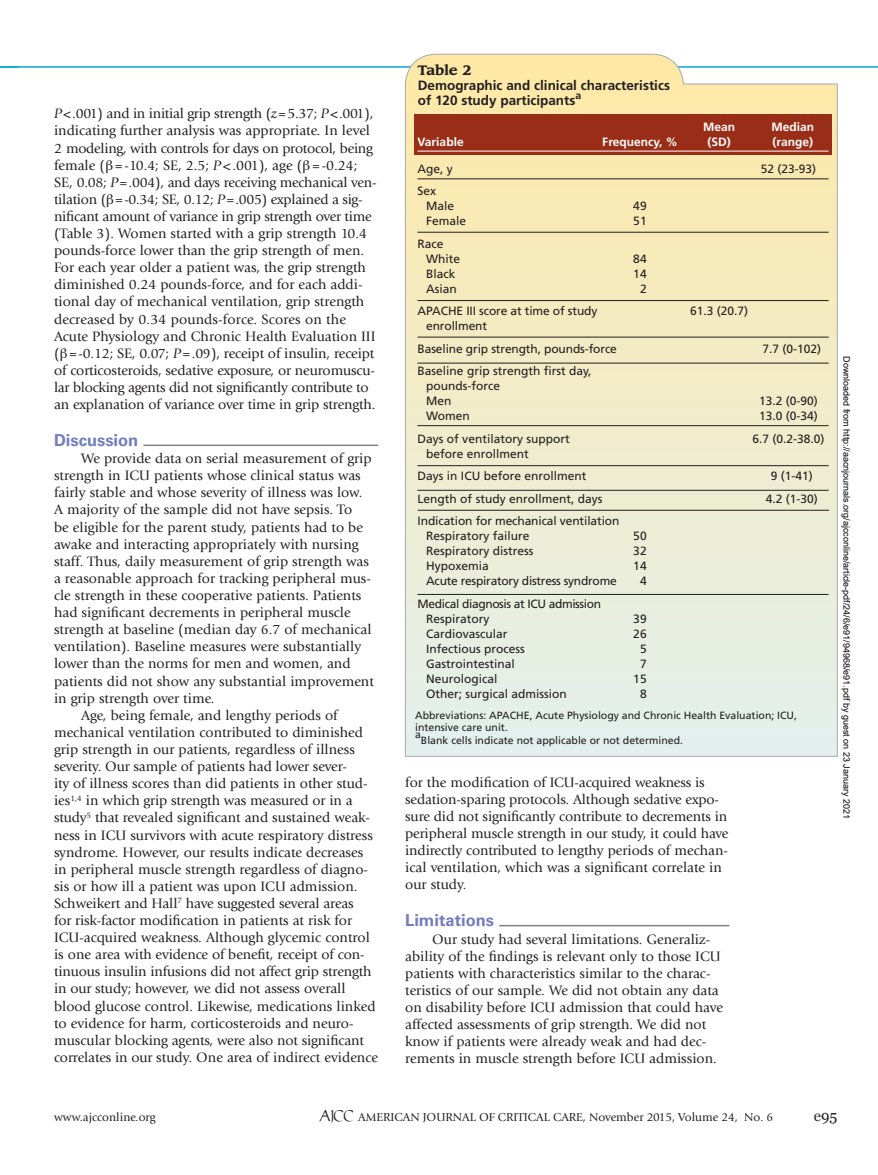
<style>
.page{position:relative;width:878px;height:1175px;background:#fff}
.page>*{position:absolute;margin:0;border:0;box-sizing:border-box;transform-origin:0 0}
.t1{font:700 16.5px "Univers LT Std";color:#717dbd}
.t2{font:15px "Georgia";color:#231f20}
.t3{font:14.25px/17.1px "Giovanni Std";color:#231f20}
.t4{font:700 13.5px/15px "Frutiger";color:#231f20}
.t5{font:700 13.5px "Leawood Std";color:#231f20}
.t6{font:12px/15px "Frutiger";color:#231f20}
.t7{font:12px "Giovanni Std";color:#231f20}
.t8{font:700 12px/15px "Frutiger";color:#fff}
.t9{font:10.5px/12.6px "Frutiger";color:#231f20}
.t10{font:9px "Arial";color:#000}
.s1{font-style:italic}
.s2{font-family:"Publius";font-size:13.5px}
</style>
<div class="page">
<hr style="left:0;top:66px;width:878px;height:2px;background:#08a6d8">
<hr style="left:143px;top:444px;width:235px;height:2px;background:#808285">
<hr style="left:499px;top:925px;width:230px;height:1px;background:#808285">
<svg style="left:405px;top:54px;width:432px;height:702px;background:#eeebcb"></svg>
<div style="left:414px;top:114px;width:417px;height:41px;background:#9a2d17"></div>
<hr style="left:417px;top:151px;width:411px;height:1px;background:#fff">
<hr style="left:417px;top:179px;width:411px;height:1px;background:#231f20">
<hr style="left:417px;top:232px;width:411px;height:1px;background:#231f20">
<hr style="left:417px;top:300px;width:411px;height:1px;background:#231f20">
<hr style="left:417px;top:337px;width:411px;height:1px;background:#231f20">
<hr style="left:417px;top:363px;width:411px;height:1px;background:#231f20">
<hr style="left:417px;top:425px;width:411px;height:1px;background:#231f20">
<hr style="left:418px;top:510px;width:411px;height:1px;background:#231f20">
<hr style="left:417px;top:465px;width:411px;height:1px;background:#231f20">
<hr style="left:417px;top:490px;width:411px;height:1px;background:#231f20">
<hr style="left:417px;top:594px;width:411px;height:1px;background:#231f20">
<p class="t3" style="left:54px;top:105px;width:324px"><span class="s1">P</span>&lt;.001) and in initial grip strength (<span class="s1">z</span>=5.37; <span class="s1">P</span>&lt;.001), indicating further analysis was appropriate. In level 2 modeling, with controls for days on protocol, being female ( =-10.4; SE, 2.5; <span class="s1">P</span>&lt;.001), age ( =-0.24; SE, 0.08; <span class="s1">P</span>=.004), and days receiving mechanical ven&shy;tilation ( =-0.34; SE, 0.12; <span class="s1">P</span>=.005) explained a sig&shy;nificant amount of variance in grip strength over time (Table 3). Women started with a grip strength 10.4 pounds-force lower than the grip strength of men.<br>For each year older a patient was, the grip strength diminished 0.24 pounds-force, and for each addi&shy;tional day of mechanical ventilation, grip strength decreased by 0.34 pounds-force. Scores on the Acute Physiology and Chronic Health Evaluation III ( =-0.12; SE, 0.07; <span class="s1">P</span>=.09), receipt of insulin, receipt of corticosteroids, sedative exposure, or neuromuscu&shy;lar blocking agents did not significantly contribute to an explanation of variance over time in grip strength.</p>
<p class="t1" style="left:54px;top:430px;width:86px">Discussion</p>
<p class="t3" style="left:81px;top:450px;width:292px">We provide data on serial measurement of grip</p>
<p class="t3" style="left:54px;top:467px;width:308px">strength in ICU patients whose clinical status was</p>
<p class="t3" style="left:54px;top:484px;width:310px">fairly stable and whose severity of illness was low.</p>
<p class="t3" style="left:54px;top:501px;width:300px">A majority of the sample did not have sepsis. To</p>
<p class="t3" style="left:54px;top:518px;width:310px">be eligible for the parent study, patients had to be</p>
<p class="t3" style="left:54px;top:535px;width:306px">awake and interacting appropriately with nursing</p>
<p class="t3" style="left:54px;top:552px;width:316px">staff. Thus, daily measurement of grip strength was</p>
<p class="t3" style="left:54px;top:570px;width:318px">a reasonable approach for tracking peripheral mus-</p>
<p class="t3" style="left:54px;top:587px;width:309px">cle strength in these cooperative patients. Patients</p>
<p class="t3" style="left:54px;top:604px;width:298px">had significant decrements in peripheral muscle</p>
<p class="t3" style="left:54px;top:621px;width:319px">strength at baseline (median day 6.7 of mechanical</p>
<p class="t3" style="left:54px;top:638px;width:309px">ventilation). Baseline measures were substantially</p>
<p class="t3" style="left:54px;top:655px;width:298px">lower than the norms for men and women, and</p>
<p class="t3" style="left:54px;top:672px;width:321px">patients did not show any substantial improvement</p>
<p class="t3" style="left:54px;top:689px;width:162px">in grip strength over time.</p>
<p class="t3" style="left:81px;top:706px;width:258px">Age, being female, and lengthy periods of</p>
<p class="t3" style="left:54px;top:723px;width:310px">mechanical ventilation contributed to diminished</p>
<p class="t3" style="left:54px;top:741px;width:302px">grip strength in our patients, regardless of illness</p>
<p class="t3" style="left:54px;top:758px;width:294px">severity. Our sample of patients had lower sever-</p>
<p class="t3" style="left:54px;top:775px;width:315px">ity of illness scores than did patients in other stud-</p>
<p class="t3" style="left:54px;top:792px;width:300px">ies<sup>1,4</sup> in which grip strength was measured or in a</p>
<p class="t3" style="left:54px;top:809px;width:317px">study<sup>5</sup> that revealed significant and sustained weak-</p>
<p class="t3" style="left:54px;top:826px;width:320px">ness in ICU survivors with acute respiratory distress</p>
<p class="t3" style="left:54px;top:843px;width:311px">syndrome. However, our results indicate decreases</p>
<p class="t3" style="left:54px;top:860px;width:315px">in peripheral muscle strength regardless of diagno-</p>
<p class="t3" style="left:54px;top:877px;width:305px">sis or how ill a patient was upon ICU admission.</p>
<p class="t3" style="left:54px;top:894px;width:301px">Schweikert and Hall<sup>7</sup> have suggested several areas</p>
<p class="t3" style="left:54px;top:912px;width:299px">for risk-factor modification in patients at risk for</p>
<p class="t3" style="left:54px;top:929px;width:317px">ICU-acquired weakness. Although glycemic control</p>
<p class="t3" style="left:54px;top:946px;width:312px">is one area with evidence of benefit, receipt of con-</p>
<p class="t3" style="left:54px;top:963px;width:319px">tinuous insulin infusions did not affect grip strength</p>
<p class="t3" style="left:54px;top:980px;width:293px">in our study; however, we did not assess overall</p>
<p class="t3" style="left:54px;top:997px;width:323px">blood glucose control. Likewise, medications linked</p>
<p class="t3" style="left:54px;top:1014px;width:301px">to evidence for harm, corticosteroids and neuro-</p>
<p class="t3" style="left:54px;top:1031px;width:311px">muscular blocking agents, were also not significant</p>
<p class="t3" style="left:54px;top:1048px;width:325px">correlates in our study. One area of indirect evidence</p>
<p class="t5" style="left:418px;top:62px;width:55px">Table 2</p>
<p class="t4" style="left:418px;top:78px;width:254px">Demographic and clinical characteristics of 120 study participants<sup>a</sup></p>
<p class="t8" style="left:703px;top:120px;width:34px">Mean</p>
<p class="t8" style="left:417px;top:135px;width:48px">Variable</p>
<p class="t8" style="left:602px;top:135px;width:77px">Frequency, %</p>
<p class="t8" style="left:707px;top:135px;width:25px">(SD)</p>
<p class="t8" style="left:771px;top:120px;width:44px">Median (range)</p>
<p class="t6" style="left:417px;top:157px;width:37px;line-height:22.5px">Age, y<br>Sex</p>
<p class="t6" style="left:426px;top:199px;width:42px">Male<br>Female</p>
<p class="t6" style="left:426px;top:236px;width:36px;text-indent:-9px">Race<br>White<br>Black<br>Asian</p>
<p class="t6" style="left:426px;top:304px;width:173px;text-indent:-9px">APACHE III score at time of study enrollment</p>
<p class="t6" style="left:417px;top:337px;width:201px;line-height:22.5px">Baseline grip strength, pounds-force<br>Baseline grip strength first day,</p>
<p class="t6" style="left:426px;top:379px;width:75px">pounds-force<br>Men<br>Women</p>
<p class="t6" style="left:426px;top:431px;width:145px;text-indent:-9px">Days of ventilatory support before enrollment</p>
<p class="t6" style="left:417px;top:465px;width:203px;line-height:22.5px">Days in ICU before enrollment<br>Length of study enrollment, days<br>Indication for mechanical ventilation</p>
<p class="t6" style="left:426px;top:529px;width:192px">Respiratory failure<br>Respiratory distress<br>Hypoxemia<br>Acute respiratory distress syndrome</p>
<p class="t6" style="left:426px;top:596px;width:176px;text-indent:-9px">Medical diagnosis at ICU admission<br>Respiratory<br>Cardiovascular<br>Infectious process<br>Gastrointestinal<br>Neurological<br>Other; surgical admission</p>
<p class="t6" style="left:633px;top:199px;width:15px">49<br>51</p>
<p class="t6" style="left:633px;top:251px;width:15px;text-align:center">84<br>14<br>2</p>
<p class="t6" style="left:633px;top:529px;width:15px;text-align:center">50<br>32<br>14<br>4</p>
<p class="t6" style="left:633px;top:611px;width:15px;text-align:center">39<br>26<br>5<br>7<br>15<br>8</p>
<p class="t6" style="left:760px;top:161px;width:57px">52 (23-93)</p>
<p class="t6" style="left:690px;top:304px;width:60px">61.3 (20.7)</p>
<p class="t6" style="left:762px;top:341px;width:60px">7.7 (0-102)</p>
<p class="t6" style="left:759px;top:394px;width:60px">13.2 (0-90)<br>13.0 (0-34)</p>
<p class="t6" style="left:752px;top:431px;width:74px">6.7 (0.2-38.0)</p>
<p class="t6" style="left:765px;top:465px;width:54px;line-height:22.5px;text-align:center">9 (1-41)<br>4.2 (1-30)</p>
<p class="t9" style="left:415px;top:708px;width:383px">Abbreviations: APACHE, Acute Physiology and Chronic Health Evaluation; ICU, intensive care unit.</p>
<p class="t9" style="left:415px;top:728px;width:7px">a</p>
<p class="t9" style="left:421px;top:734px;width:263px">Blank cells indicate not applicable or not determined.</p>
<p class="t3" style="left:405px;top:773px;width:325px">for the modification of ICU-acquired weakness is sedation-sparing protocols. Although sedative expo&shy;sure did not significantly contribute to decrements in peripheral muscle strength in our study, it could have indirectly contributed to lengthy periods of mechan&shy;ical ventilation, which was a significant correlate in our study.</p>
<p class="t1" style="left:405px;top:911px;width:90px">Limitations</p>
<p class="t3" style="left:405px;top:930px;width:319px;text-indent:27px">Our study had several limitations. Generaliz&shy;ability of the findings is relevant only to those ICU patients with characteristics similar to the charac&shy;teristics of our sample. We did not obtain any data on disability before ICU admission that could have affected assessments of grip strength. We did not know if patients were already weak and had dec&shy;rements in muscle strength before ICU admission.</p>
<p class="t10" style="left:850px;top:356px;width:464px;rotate:90deg">Downloaded from http://aacnjournals.org/ajcconline/article-pdf/24/6/e91/94968/e91.pdf by guest on 23 January 2021</p>
<p class="t7" style="left:54px;top:1110px;width:103px">www.ajcconline.org</p>
<p class="t7" style="left:319px;top:1110px;width:455px"><span class="s2">AJCC</span> AMERICAN JOURNAL OF CRITICAL CARE, November 2015, Volume 24, No. 6</p>
<p class="t2" style="left:813px;top:1104px;width:25px">e95</p>
</div>
